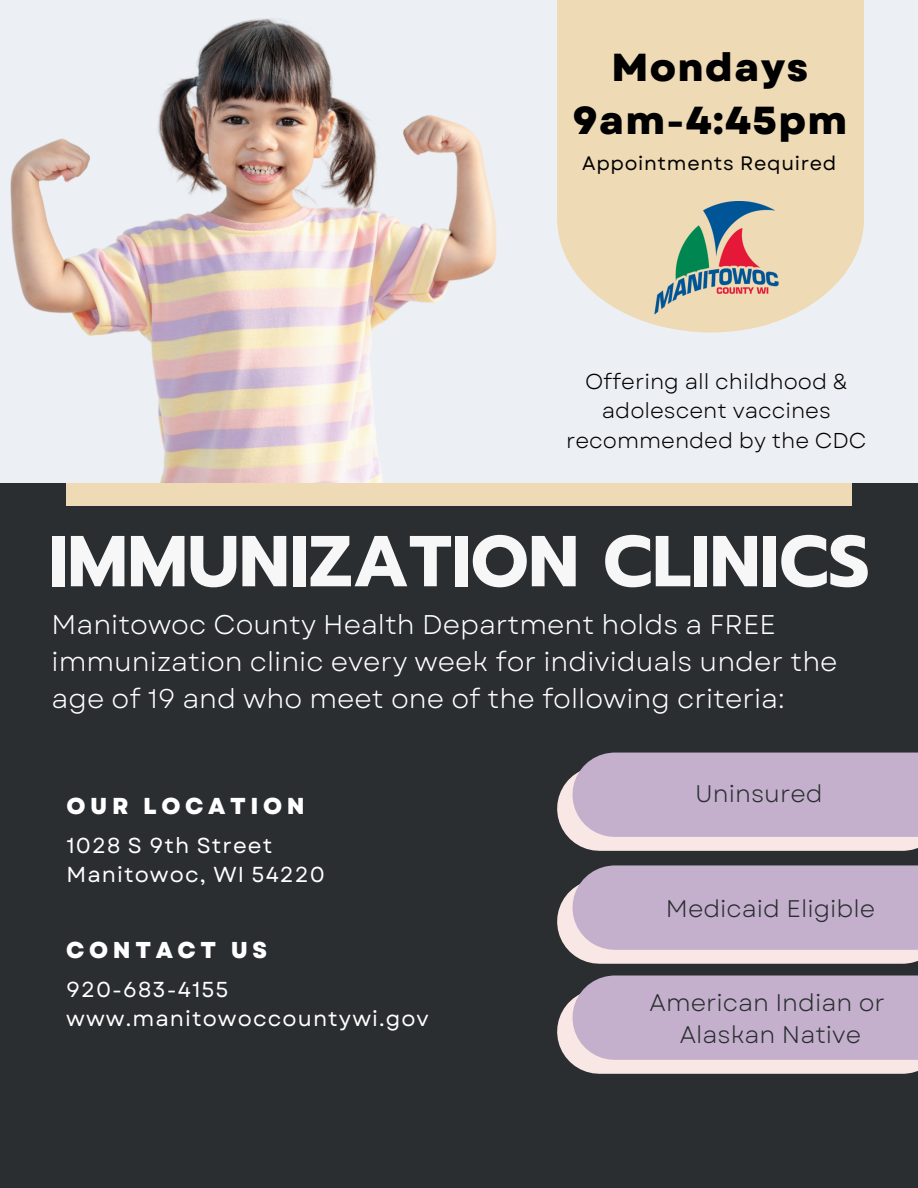
<style>
.page{position:relative;width:918px;height:1188px;background:#2a2e30}
.page>*{position:absolute;margin:0;border:0;box-sizing:border-box;transform-origin:0 0}
.t1{font:700 72px "Prompt";color:#f7f7f7}
.t2{font:800 39px "Garet";letter-spacing:.035em;color:#000}
.t3{font:27px/37.2px "Garet";color:#fff}
.t4{font:24px/32.7px "Garet";color:#2a2e30;text-align:center}
.t5{font:800 22.95px "Garet";letter-spacing:.2em;color:#fff}
.t6{font:21.6px/29.2px "Garet";letter-spacing:.05em;color:#fff}
.t7{font:21.45px/29.7px "Garet";color:#000;text-align:center}
.t8{font:19.5px "Garet";letter-spacing:.035em;color:#000}
</style>
<div class="page">
<div style="left:66px;top:437px;width:786px;height:69px;background:#eedab5"></div>
<div style="left:0;top:0;width:918px;height:483px;background:#ecf0f4"></div>
<img style="left:10px;top:18px;width:707px;height:465px">
<svg style="left:557px;top:0;width:307px;height:332px;background:#eddbba"></svg>
<svg style="left:599px;top:766px;width:304px;height:85px;background:#ebd9de"></svg>
<div style="left:615px;top:753px;width:303px;height:84px;background:#c4b0cd"></div>
<svg style="left:599px;top:879px;width:304px;height:85px;background:#ead8dd"></svg>
<div style="left:615px;top:865px;width:303px;height:85px;background:#c4b0cd"></div>
<svg style="left:599px;top:989px;width:304px;height:85px;background:#ead9dd"></svg>
<div style="left:615px;top:976px;width:303px;height:84px;background:#c4b0cd"></div>
<img style="left:652px;top:201px;width:129px;height:115px">
<p class="t2" style="left:612px;top:39px;width:198px">Mondays</p>
<h1 class="t2" style="left:572px;top:92px;width:276px">9am-4:45pm</h1>
<p class="t8" style="left:582px;top:149px;width:256px">Appointments Required</p>
<p class="t7" style="left:566px;top:366px;width:302px">Offering all childhood &amp; adolescent vaccines recommended by the CDC</p>
<p class="t1" style="left:48px;top:508px;width:823px">IMMUNIZATION CLINICS</p>
<p class="t3" style="left:52px;top:606px;width:787px">Manitowoc County Health Department holds a FREE immunization clinic every week for individuals under the age of 19 and who meet one of the following criteria:</p>
<h4 class="t5" style="left:67px;top:789px;width:240px">OUR LOCATION</h4>
<h5 class="t6" style="left:67px;top:830px;width:260px">1028 S 9th Street<br>Manitowoc, WI 54220</h5>
<h5 class="t5" style="left:66px;top:934px;width:203px">CONTACT US</h5>
<h4 class="t6" style="left:66px;top:975px;width:364px">920-683-4155 www.manitowoccountywi.gov</h4>
<h2 class="t4" style="left:695px;top:777px;width:129px">Uninsured</h2>
<p class="t4" style="left:666px;top:892px;width:211px">Medicaid Eligible</p>
<h2 class="t4" style="left:650px;top:986px;width:237px">American Indian or<br>Alaskan Native</h2>
</div>
